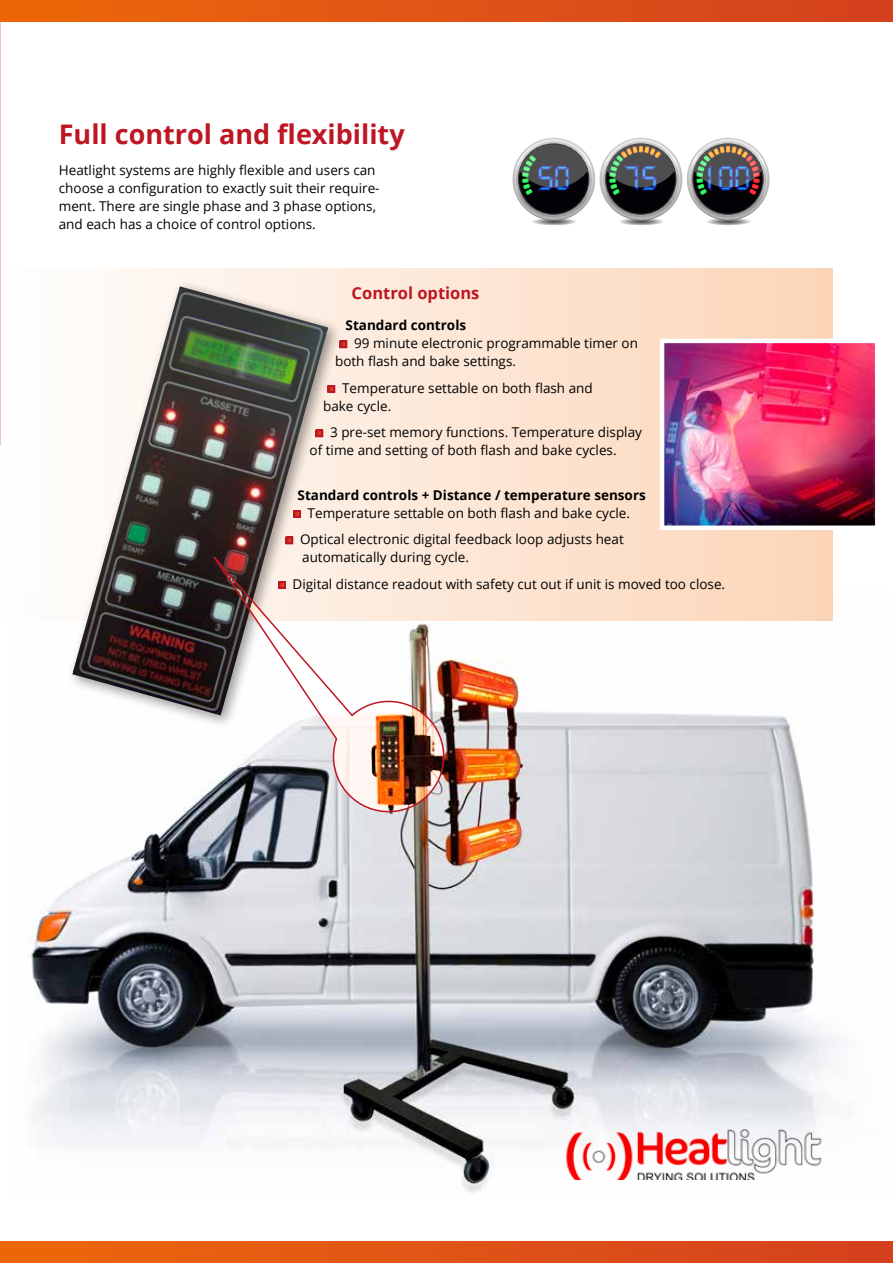
<style>
.page{position:relative;width:893px;height:1263px;background:#fff}
.page>*{position:absolute;margin:0;border:0;box-sizing:border-box;transform-origin:0 0}
.t1{font:700 27px "Open Sans";color:#be1622}
.t2{font:700 16.5px "Open Sans";color:#be1622}
.t3{font:13.5px/18px "Open Sans";color:#000}
.t4{font:700 13.5px "Open Sans";color:#000}
</style>
<div class="page">
<img style="left:27px;top:658px;width:810px;height:535px">
<div style="left:0;top:269px;width:833px;height:352px;background:linear-gradient(to right,#feffff,#fcd5b7)"></div>
<div style="left:0;top:0;width:893px;height:21px;background:linear-gradient(to right,#ed680a,#d4401f)"></div>
<div style="left:0;top:1242px;width:893px;height:21px;background:linear-gradient(to right,#ed680a,#d4401f)"></div>
<svg style="left:0;top:1242px;width:1px;height:21px"></svg>
<div style="left:66px;top:280px;width:276px;height:450px;background:#000;opacity:.4"></div>
<img style="left:72px;top:286px;width:256px;height:429px">
<img style="left:199px;top:538px;width:246px;height:275px">
<svg style="left:339px;top:340px;width:9px;height:9px"></svg>
<svg style="left:327px;top:384px;width:9px;height:9px"></svg>
<svg style="left:315px;top:429px;width:9px;height:9px"></svg>
<svg style="left:292px;top:509px;width:9px;height:9px"></svg>
<svg style="left:285px;top:536px;width:9px;height:9px"></svg>
<svg style="left:277px;top:580px;width:9px;height:9px"></svg>
<svg style="left:516px;top:141px;width:76px;height:84px"></svg>
<svg style="left:603px;top:141px;width:76px;height:84px"></svg>
<svg style="left:690px;top:141px;width:76px;height:84px"></svg>
<img style="left:561px;top:1127px;width:264px;height:53px">
<img style="left:665px;top:344px;width:209px;height:181px">
<div style="left:660px;top:339px;width:219px;height:191px;border:4px solid #fff"></div>
<h1 class="t1" style="left:59px;top:115px;width:347px">Full control and flexibility</h1>
<p class="t3" style="left:59px;top:160px;width:322px">Heatlight systems are highly flexible and users can choose a configuration to exactly suit their require&shy;ment. There are single phase and 3 phase options, and each has a choice of control options.</p>
<p class="t2" style="left:352px;top:282px;width:129px">Control options</p>
<p class="t4" style="left:346px;top:316px;width:122px">Standard controls</p>
<p class="t3" style="left:335px;top:334px;width:304px;text-indent:19px">99 minute electronic programmable timer on both flash and bake settings.</p>
<p class="t3" style="left:323px;top:378px;width:271px;text-indent:19px">Temperature settable on both flash and bake cycle.</p>
<p class="t3" style="left:310px;top:423px;width:334px;text-indent:21px">3 pre-set memory functions. Temperature display of time and setting of both flash and bake cycles.</p>
<p class="t4" style="left:298px;top:485px;width:350px">Standard controls + Distance / temperature sensors</p>
<p class="t3" style="left:300px;top:499px;width:331px;line-height:26.5px;text-align:center">Temperature settable on both flash and bake cycle.<br>Optical electronic digital feedback loop adjusts heat</p>
<p class="t3" style="left:293px;top:544px;width:434px;line-height:26.5px;text-indent:10px">automatically during cycle.<br>Digital distance readout with safety cut out if unit is moved too close.</p>
</div>
